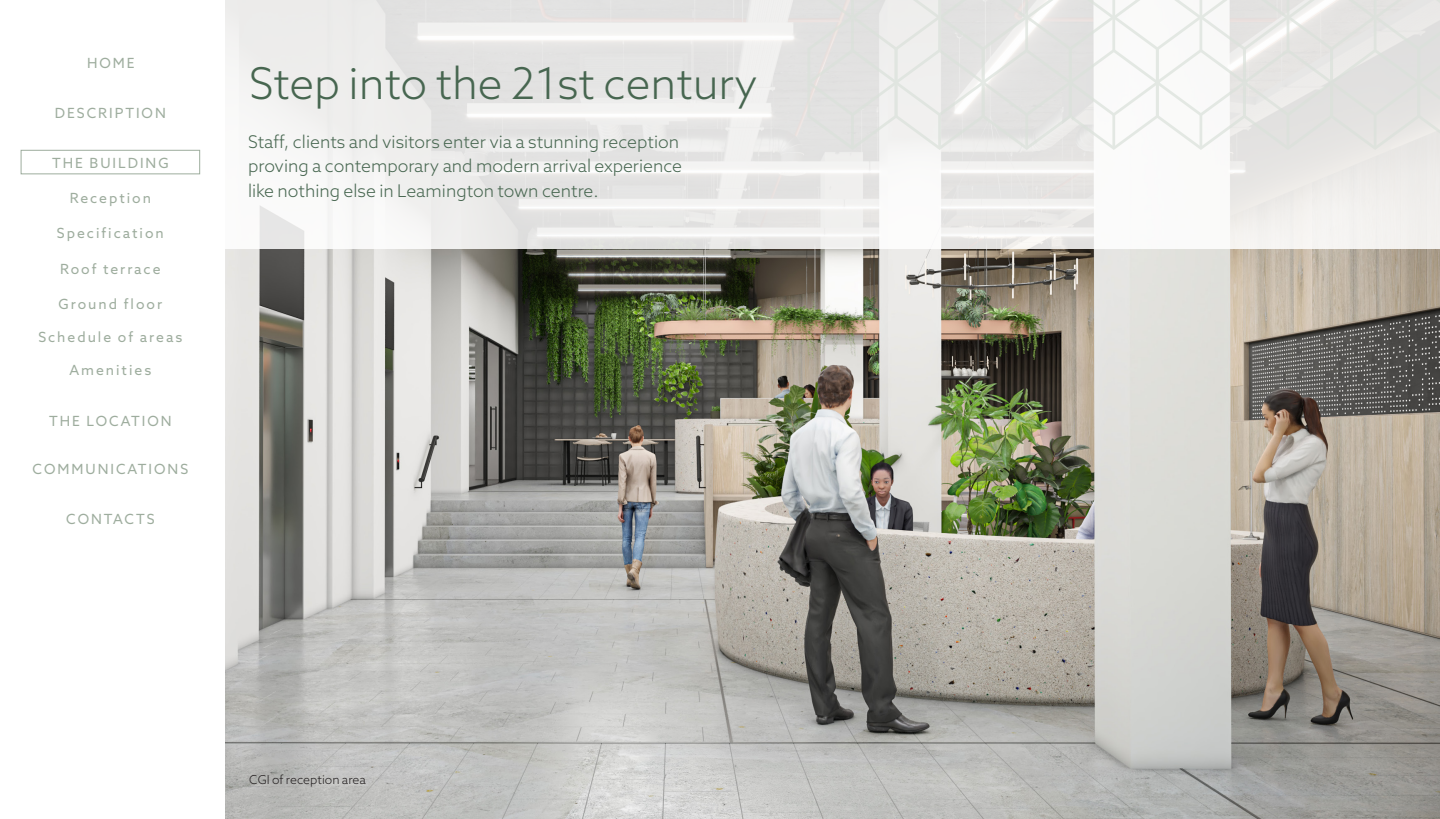
<style>
.page{position:relative;width:1440px;height:819px;background:#fff}
.page>*{position:absolute;margin:0;border:0;box-sizing:border-box;transform-origin:0 0}
.Main_titles{font:300 43.75px "Azo Sans";color:#476650}
.Large_paragraph{font:300 17.5px/24.5px "Azo Sans";color:#476650}
.t1{font:14px "Azo Sans";letter-spacing:.14em;color:#9ead9e}
.Large_paragraph-2{font:300 12.25px "Azo Sans";color:#231f20}
</style>
<div class="page">
<img style="left:225px;top:249px;width:1215px;height:570px">
<svg style="left:225px;top:0;width:1215px;height:249px;fill:#eeedec"></svg>
<div style="left:21px;top:150px;width:179px;height:24px;border:1px solid #9ead9e"></div>
<svg style="left:806px;top:0;width:634px;height:151px"></svg>
<p class="t1" style="left:87px;top:54px;width:49px">HOME</p>
<p class="t1" style="left:55px;top:104px;width:112px">DESCRIPTION</p>
<p class="t1" style="left:52px;top:153px;width:118px">THE BUILDING</p>
<p class="t1" style="left:70px;top:189px;width:83px">Reception</p>
<p class="t1" style="left:57px;top:224px;width:108px">Specification</p>
<p class="t1" style="left:60px;top:259px;width:102px">Roof terrace</p>
<p class="t1" style="left:59px;top:295px;width:105px">Ground floor</p>
<p class="t1" style="left:38px;top:328px;width:146px">Schedule of areas</p>
<p class="t1" style="left:70px;top:361px;width:83px">Amenities</p>
<p class="t1" style="left:49px;top:412px;width:124px">THE LOCATION</p>
<p class="t1" style="left:33px;top:460px;width:157px">COMMUNICATIONS</p>
<p class="t1" style="left:66px;top:510px;width:90px">CONTACTS</p>
<p class="Main_titles" style="left:249px;top:55px;width:510px">Step into the 21st century</p>
<p class="Large_paragraph" style="left:248px;top:129px;width:436px">Staff, clients and visitors enter via a stunning reception proving a contemporary and modern arrival experience like nothing else in Leamington town centre.</p>
<p class="Large_paragraph-2" style="left:249px;top:771px;width:118px">CGI of reception area</p>
</div>
